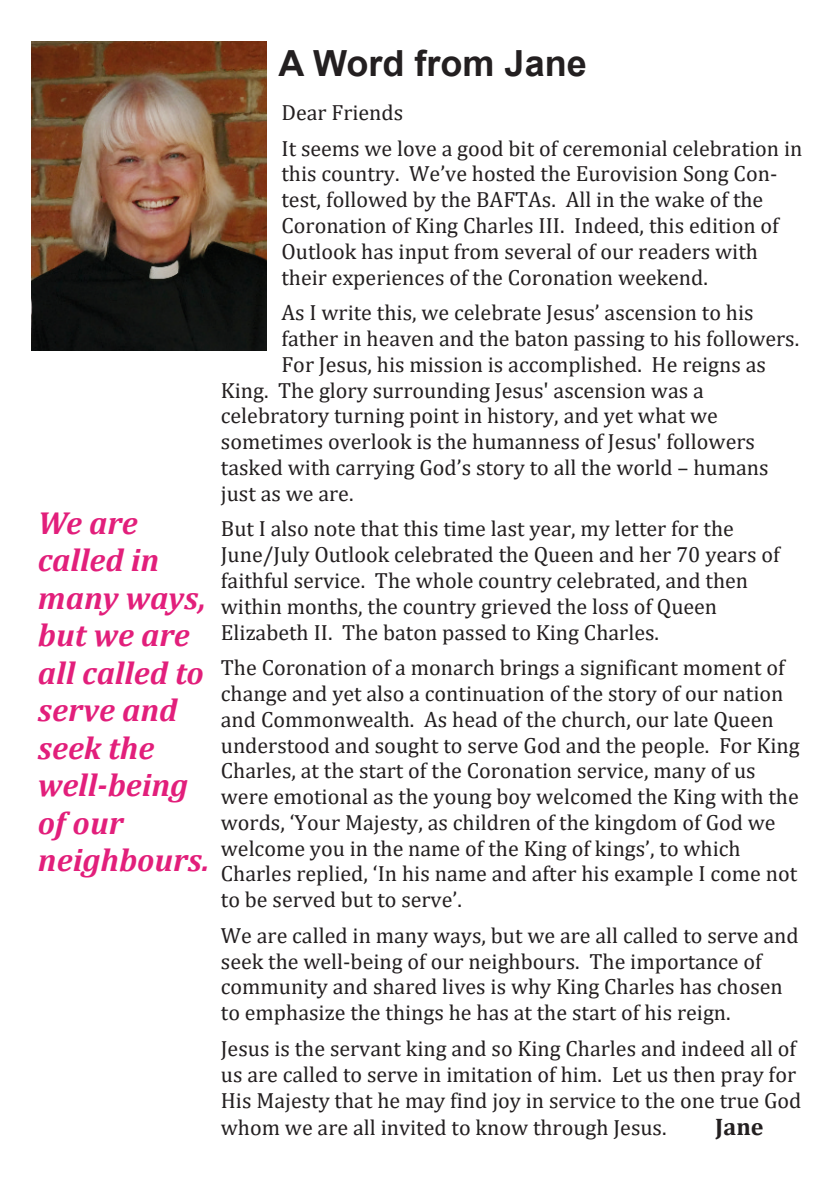
<style>
.page{position:relative;width:840px;height:1191px;background:#fff}
.page>*{position:absolute;margin:0;border:0;box-sizing:border-box;transform-origin:0 0}
.t1{font:700 36px "Arial";color:#231f20}
.t2{font:italic 700 32px/37.4px "Cambria";color:#e21f7b}
.t3{font:700 24px "Cambria";color:#231f20}
.t4{font:22px/25.8px "Cambria";color:#231f20}
</style>
<div class="page">
<img style="left:32px;top:42px;width:234px;height:309px">
<h2 class="t2" style="left:38px;top:506px;width:173px">We are called in many ways, but we are all called to serve and seek the well-being of our neighbours.</h2>
<h1 class="t1" style="left:278px;top:49px;width:310px">A Word from Jane</h1>
<p class="t4" style="left:281px;top:96px;width:522px;line-height:35.8px">Dear Friends<br>It seems we love a good bit of ceremonial celebration in</p>
<p class="t4" style="left:281px;top:162px;width:498px">this country. We’ve hosted the Eurovision Song Con&shy;test, followed by the BAFTAs. All in the wake of the Coronation of King Charles III. Indeed, this edition of Outlook has input from several of our readers with their experiences of the Coronation weekend.</p>
<p class="t4" style="left:281px;top:301px;width:473px">As I write this, we celebrate Jesus’ ascension to his</p>
<p class="t4" style="left:281px;top:327px;width:519px">father in heaven and the baton passing to his followers.</p>
<p class="t4" style="left:281px;top:353px;width:485px">For Jesus, his mission is accomplished. He reigns as</p>
<p class="t4" style="left:221px;top:378px;width:484px">King. The glory surrounding Jesus' ascension was a</p>
<p class="t4" style="left:221px;top:404px;width:498px">celebratory turning point in history, and yet what we</p>
<p class="t4" style="left:221px;top:430px;width:535px">sometimes overlook is the humanness of Jesus' followers</p>
<p class="t4" style="left:221px;top:456px;width:549px">tasked with carrying God’s story to all the world – humans</p>
<p class="t4" style="left:221px;top:481px;width:134px">just as we are.</p>
<p class="t4" style="left:221px;top:517px;width:560px">But I also note that this time last year, my letter for the June/July Outlook celebrated the Queen and her 70 years of faithful service. The whole country celebrated, and then within months, the country grieved the loss of Queen Elizabeth II. The baton passed to King Charles.</p>
<p class="t4" style="left:221px;top:656px;width:580px">The Coronation of a monarch brings a significant moment of change and yet also a continuation of the story of our nation and Commonwealth. As head of the church, our late Queen understood and sought to serve God and the people. For King Charles, at the start of the Coronation service, many of us were emotional as the young boy welcomed the King with the words, ‘Your Majesty, as children of the kingdom of God we welcome you in the name of the King of kings’, to which Charles replied, ‘In his name and after his example I come not to be served but to serve’.</p>
<p class="t4" style="left:221px;top:924px;width:579px">We are called in many ways, but we are all called to serve and seek the well-being of our neighbours. The importance of community and shared lives is why King Charles has chosen to emphasize the things he has at the start of his reign.</p>
<p class="t4" style="left:221px;top:1036px;width:581px;line-height:26.4px">Jesus is the servant king and so King Charles and indeed all of us are called to serve in imitation of him. Let us then pray for His Majesty that he may find joy in service to the one true God whom we are all invited to know through Jesus.</p>
<p class="t3" style="left:715px;top:1116px;width:50px">Jane</p>
</div>
